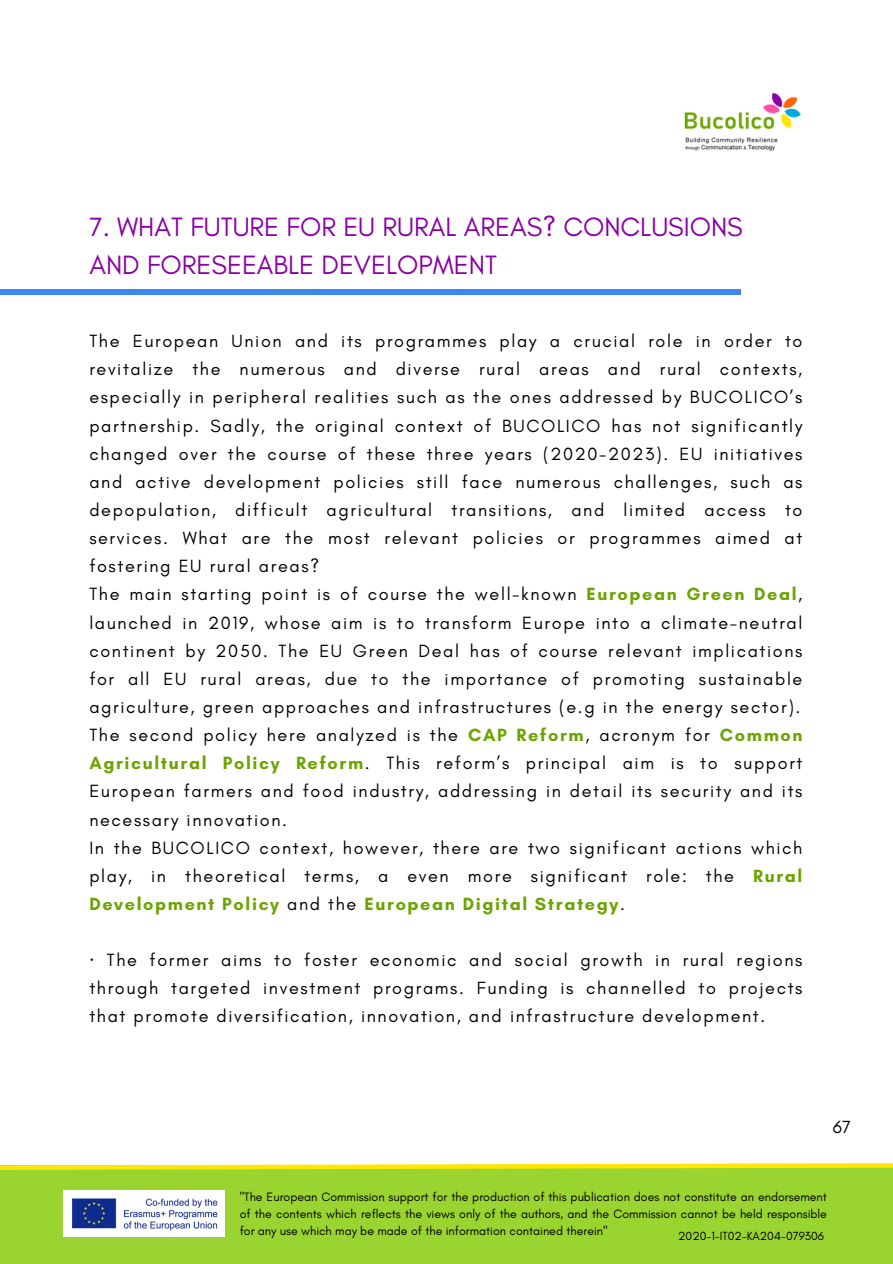
<style>
.page{position:relative;width:893px;height:1264px;background:#fff}
.page>*{position:absolute;margin:0;border:0;box-sizing:border-box;transform-origin:0 0}
.t1{font:27px/37.2px "Glacial Indifference";color:#8900a4}
.t2{font:18px/28.2px "Glacial Indifference";letter-spacing:.09em;color:#000}
.t3{font:12.3px/16.6px "Glacial Indifference";color:#000;text-align:justify}
.t4{font:12px "Glacial Indifference";color:#000}
.s1{font-weight:700;color:#6ba401}
.s2{font-family:"Noto Sans"}
</style>
<div class="page">
<img style="left:684px;top:92px;width:117px;height:59px">
<div style="left:0;top:289px;width:740px;height:5px;background:#3d87f0"></div>
<div style="left:0;top:1165px;width:892px;height:98px;background:#9ad430"></div>
<img style="left:63px;top:1190px;width:161px;height:46px">
<svg style="left:0;top:1163px;width:892px;height:7px"></svg>
<h1 class="t1" style="left:89px;top:208px;width:655px">7. WHAT FUTURE FOR EU RURAL AREAS? CONCLUSIONS<br>AND FORESEEABLE DEVELOPMENT</h1>
<p class="t2" style="left:89px;top:327px;width:714px">The European Union and its programmes play a crucial role in order to revitalize the numerous and diverse rural areas and rural contexts, especially in peripheral realities such as the ones addressed by BUCOLICO’s partnership. Sadly, the original context of BUCOLICO has not significantly changed over the course of these three years (2020-2023). EU initiatives and active development policies still face numerous challenges, such as depopulation, difficult agricultural transitions, and limited access to services. What are the most relevant policies or programmes aimed at fostering EU rural areas?<br>The main starting point is of course the well-known <span class="s1">European Green Deal</span>, launched in 2019, whose aim is to transform Europe into a climate-neutral continent by 2050. The EU Green Deal has of course relevant implications for all EU rural areas, due to the importance of promoting sustainable agriculture, green approaches and infrastructures (e.g in the energy sector).<br>The second policy here analyzed is the <span class="s1">CAP Reform</span>, acronym for <span class="s1">Common Agricultural Policy Reform</span>. This reform’s principal aim is to support European farmers and food industry, addressing in detail its security and its necessary innovation.<br>In the BUCOLICO context, however, there are two significant actions which play, in theoretical terms, a even more significant role: the <span class="s1">Rural Development Policy</span> and the <span class="s1">European Digital Strategy</span>.</p>
<p class="t2" style="left:89px;top:945px;width:714px;text-align:justify"><span class="s2">·</span> The former aims to foster economic and social growth in rural regions through targeted investment programs. Funding is channelled to projects that promote diversification, innovation, and infrastructure development.</p>
<p class="t2" style="left:832px;top:1112px;width:20px">67</p>
<p class="t3" style="left:240px;top:1188px;width:588px">"The European Commission support for the production of this publication does not constitute an endorsement of the contents which reflects the views only of the authors, and the Commission cannot be held responsible for any use which may be made of the information contained therein"</p>
<p class="t4" style="left:678px;top:1228px;width:147px">2020-1-IT02-KA204-079306</p>
</div>
